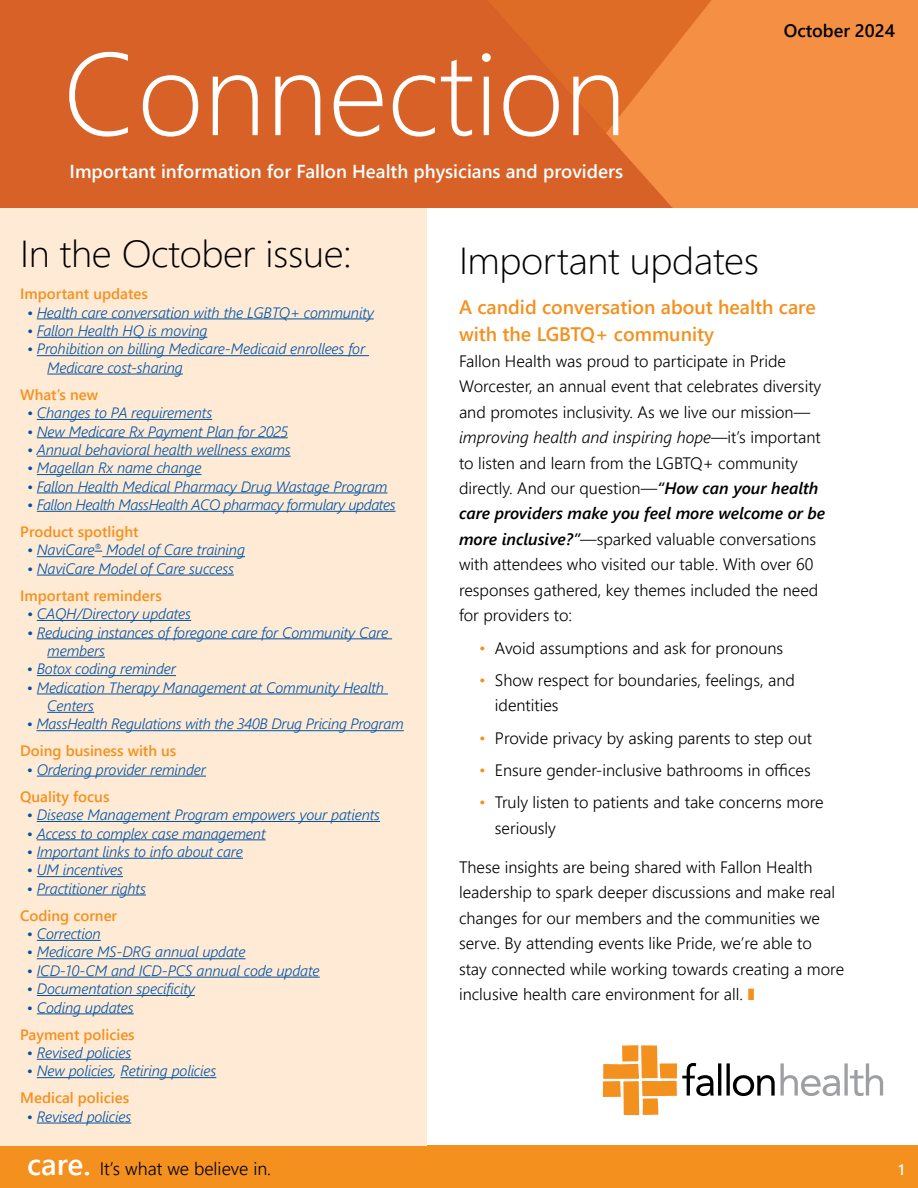
<style>
.page{position:relative;width:918px;height:1188px;background:#fff}
.page>*{position:absolute;margin:0;border:0;box-sizing:border-box;transform-origin:0 0}
.t1{font:117px "Webly Sleek UI Light";color:#fff}
.t2{font:37.5px "Webly Sleek UI Light";letter-spacing:-.01em;color:#000;scale:1.05 1}
.t3{font:19.5px/27px "Webly Sleek UI Semibold";color:#f4901d}
.t4{font:18.75px "Webly Sleek UI Semibold";color:#fff}
.t5{font:18px "Webly Sleek UI Semilight";color:#000}
.t6{font:18px "Webly Sleek UI Semibold";color:#000}
.t7{font:16.5px/25.5px "Webly Sleek UI Semilight";color:#000}
.t8{font:italic 16.5px "Webly Sleek UI Semibold";color:#000}
.t9{font:italic 15px/18.3px "Webly Sleek UI Semilight";letter-spacing:-.01em;color:#0054a6}
.t10{font:15px "Webly Sleek UI Semibold";color:#f4901d}
.t11{font:italic 15px "Webly Sleek UI Semilight";letter-spacing:-.03em;color:#0054a6}
.t12{font:15px "Webly Sleek UI Semibold";color:#fff}
.s1{font-style:italic}
.s2{font-family:"Webly Sleek UI Semibold";font-style:italic}
.s3{color:#f4901d}
.s4{font-family:"Webly Sleek UI Semibold";font-size:30px;color:#fff}
</style>
<div class="page">
<div style="left:0;top:1146px;width:918px;height:42px;background:#f4901d"></div>
<div style="left:0;top:207px;width:427px;height:939px;background:#feead5"></div>
<hr style="left:37px;top:318px;width:337px;height:1px;background:#0054a6">
<hr style="left:37px;top:337px;width:170px;height:1px;background:#0054a6">
<hr style="left:37px;top:355px;width:332px;height:1px;background:#0054a6">
<hr style="left:47px;top:374px;width:136px;height:1px;background:#0054a6">
<hr style="left:37px;top:419px;width:175px;height:1px;background:#0054a6">
<hr style="left:37px;top:437px;width:251px;height:1px;background:#0054a6">
<hr style="left:37px;top:456px;width:254px;height:1px;background:#0054a6">
<hr style="left:37px;top:474px;width:165px;height:1px;background:#0054a6">
<hr style="left:37px;top:493px;width:351px;height:1px;background:#0054a6">
<hr style="left:37px;top:511px;width:359px;height:1px;background:#0054a6">
<hr style="left:37px;top:556px;width:58px;height:1px;background:#0054a6">
<hr style="left:102px;top:556px;width:143px;height:1px;background:#0054a6">
<hr style="left:37px;top:575px;width:197px;height:1px;background:#0054a6">
<hr style="left:37px;top:620px;width:154px;height:1px;background:#0054a6">
<hr style="left:37px;top:638px;width:355px;height:1px;background:#0054a6">
<hr style="left:47px;top:657px;width:58px;height:1px;background:#0054a6">
<hr style="left:37px;top:675px;width:139px;height:1px;background:#0054a6">
<hr style="left:37px;top:694px;width:351px;height:1px;background:#0054a6">
<hr style="left:47px;top:712px;width:47px;height:1px;background:#0054a6">
<hr style="left:36px;top:730px;width:368px;height:1px;background:#0054a6">
<hr style="left:37px;top:776px;width:169px;height:1px;background:#0054a6">
<hr style="left:37px;top:821px;width:343px;height:1px;background:#0054a6">
<hr style="left:37px;top:839px;width:229px;height:1px;background:#0054a6">
<hr style="left:37px;top:858px;width:206px;height:1px;background:#0054a6">
<hr style="left:37px;top:876px;width:86px;height:1px;background:#0054a6">
<hr style="left:37px;top:895px;width:109px;height:1px;background:#0054a6">
<hr style="left:37px;top:940px;width:64px;height:1px;background:#0054a6">
<hr style="left:37px;top:958px;width:209px;height:1px;background:#0054a6">
<hr style="left:37px;top:977px;width:283px;height:1px;background:#0054a6">
<hr style="left:37px;top:995px;width:158px;height:1px;background:#0054a6">
<hr style="left:37px;top:1013px;width:97px;height:1px;background:#0054a6">
<hr style="left:37px;top:1059px;width:94px;height:1px;background:#0054a6">
<hr style="left:37px;top:1077px;width:76px;height:1px;background:#0054a6">
<hr style="left:120px;top:1077px;width:96px;height:1px;background:#0054a6">
<hr style="left:37px;top:1123px;width:94px;height:1px;background:#0054a6">
<svg style="left:603px;top:1045px;width:280px;height:70px"></svg>
<img style="left:0;top:0;width:918px;height:207px">
<h1 class="t1" style="left:63px;top:6px;width:565px">Connection</h1>
<p class="t4" style="left:70px;top:157px;width:555px">Important information for Fallon Health physicians and providers</p>
<p class="t6" style="left:784px;top:17px;width:113px">October 2024</p>
<h2 class="t2" style="left:20px;top:226px;width:317px">In the October issue:</h2>
<p class="t10" style="left:20px;top:283px;width:129px">Important updates</p>
<p class="t9" style="left:27px;top:302px;width:348px">• Health care conversation with the LGBTQ+ community</p>
<p class="t9" style="left:27px;top:321px;width:182px">• Fallon Health HQ is moving</p>
<p class="t9" style="left:47px;top:339px;width:319px;text-indent:-20px">• Prohibition on billing Medicare-Medicaid enrollees for<br>Medicare cost-sharing</p>
<p class="t10" style="left:20px;top:383px;width:79px">What’s new</p>
<p class="t9" style="left:27px;top:403px;width:187px">• Changes to PA requirements</p>
<p class="t9" style="left:27px;top:421px;width:262px">• New Medicare Rx Payment Plan for 2025</p>
<p class="t9" style="left:27px;top:440px;width:265px">• Annual behavioral health wellness exams</p>
<p class="t9" style="left:27px;top:458px;width:176px">• Magellan Rx name change</p>
<p class="t9" style="left:27px;top:477px;width:362px">• Fallon Health Medical Pharmacy Drug Wastage Program</p>
<p class="t11" style="left:27px;top:494px;width:370px">• Fallon Health MassHealth ACO pharmacy formulary updates</p>
<p class="t10" style="left:20px;top:520px;width:120px">Product spotlight</p>
<p class="t9" style="left:27px;top:540px;width:220px">• NaviCare<sup>®</sup> Model of Care training</p>
<p class="t9" style="left:27px;top:559px;width:208px">• NaviCare Model of Care success</p>
<p class="t10" style="left:20px;top:584px;width:143px">Important reminders</p>
<p class="t9" style="left:27px;top:604px;width:166px">• CAQH/Directory updates</p>
<p class="t9" style="left:47px;top:622px;width:343px;text-indent:-20px">• Reducing instances of foregone care for Community Care members</p>
<p class="t9" style="left:27px;top:659px;width:151px">• Botox coding reminder</p>
<p class="t9" style="left:47px;top:678px;width:338px;text-indent:-20px">• Medication Therapy Management at Community Health<br>Centers</p>
<p class="t9" style="left:27px;top:714px;width:378px">• MassHealth Regulations with the 340B Drug Pricing Program</p>
<p class="t10" style="left:20px;top:740px;width:158px">Doing business with us</p>
<p class="t9" style="left:27px;top:760px;width:181px">• Ordering provider reminder</p>
<p class="t10" style="left:20px;top:785px;width:91px">Quality focus</p>
<p class="t9" style="left:27px;top:805px;width:355px">• Disease Management Program empowers your patients</p>
<p class="t9" style="left:27px;top:823px;width:240px">• Access to complex case management</p>
<p class="t9" style="left:27px;top:842px;width:218px">• Important links to info about care</p>
<p class="t9" style="left:27px;top:860px;width:97px">• UM incentives</p>
<p class="t9" style="left:27px;top:879px;width:121px">• Practitioner rights</p>
<p class="t10" style="left:20px;top:904px;width:98px">Coding corner</p>
<p class="t9" style="left:27px;top:924px;width:75px">• Correction</p>
<p class="t9" style="left:27px;top:942px;width:220px">• Medicare MS-DRG annual update</p>
<p class="t9" style="left:27px;top:961px;width:294px">• ICD-10-CM and ICD-PCS annual code update</p>
<p class="t9" style="left:27px;top:979px;width:169px">• Documentation specificity</p>
<p class="t9" style="left:27px;top:997px;width:108px">• Coding updates</p>
<p class="t10" style="left:20px;top:1023px;width:116px">Payment policies</p>
<p class="t9" style="left:27px;top:1043px;width:106px">• Revised policies</p>
<p class="t9" style="left:27px;top:1061px;width:191px">• New policies, Retiring policies</p>
<p class="t10" style="left:20px;top:1087px;width:110px">Medical policies</p>
<p class="t9" style="left:27px;top:1107px;width:106px">• Revised policies</p>
<h2 class="t2" style="left:459px;top:232px;width:287px">Important updates</h2>
<h3 class="t3" style="left:459px;top:293px;width:358px">A candid conversation about health care with the LGBTQ+ community</h3>
<p class="t7" style="left:459px;top:347px;width:364px">Fallon Health was proud to participate in Pride Worcester, an annual event that celebrates diversity and promotes inclusivity. As we live our mission— <span class="s1">improving health and inspiring hope</span>—it’s important to listen and learn from the LGBTQ+ community directly. And our question—<span class="s2">“How can your health</span></p>
<p class="t8" style="left:459px;top:502px;width:368px">care providers make you feel more welcome or be</p>
<p class="t7" style="left:459px;top:526px;width:361px"><span class="s2">more inclusive?”</span>—sparked valuable conversations with attendees who visited our table. With over 60 responses gathered, key themes included the need for providers to:</p>
<p class="t7" style="left:479px;top:634px;width:306px"><span class="s3">•</span> Avoid assumptions and ask for pronouns</p>
<p class="t7" style="left:495px;top:667px;width:302px;text-indent:-16px"><span class="s3">•</span> Show respect for boundaries, feelings, and identities</p>
<p class="t7" style="left:479px;top:724px;width:334px"><span class="s3">•</span> Provide privacy by asking parents to step out</p>
<p class="t7" style="left:479px;top:757px;width:333px"><span class="s3">•</span> Ensure gender-inclusive bathrooms in offices</p>
<p class="t7" style="left:495px;top:789px;width:330px;text-indent:-16px"><span class="s3">•</span> Truly listen to patients and take concerns more seriously</p>
<p class="t7" style="left:459px;top:853px;width:387px">These insights are being shared with Fallon Health leadership to spark deeper discussions and make real changes for our members and the communities we serve. By attending events like Pride, we’re able to<br>stay connected while working towards creating a more inclusive health care environment for all. <span class="s3">❚</span></p>
<p class="t5" style="left:27px;top:1155px;width:246px"><span class="s4">care.</span> It’s what we believe in.</p>
<p class="t12" style="left:898px;top:1158px;width:8px">1</p>
</div>
